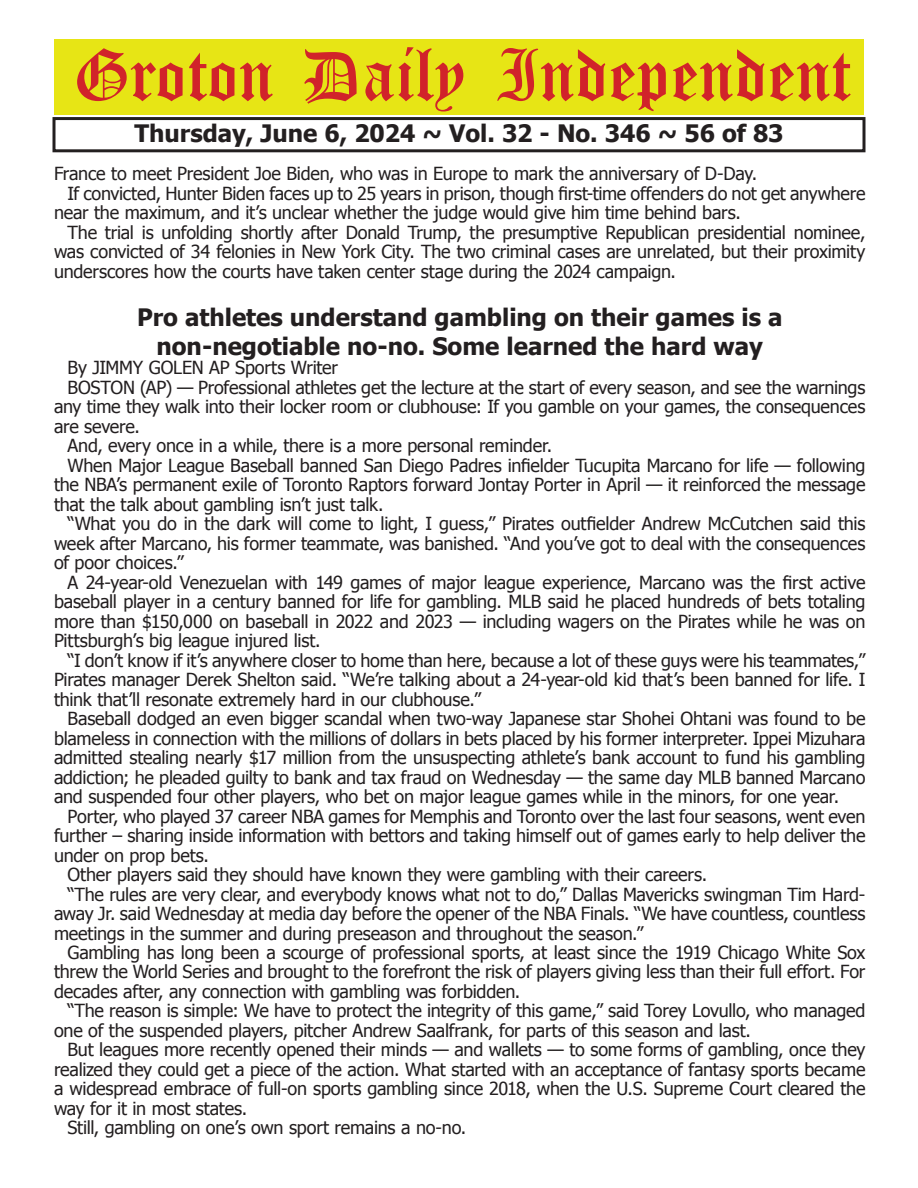
<style>
.page{position:relative;width:918px;height:1188px;background:#fff}
.page>*{position:absolute;margin:0;border:0;box-sizing:border-box;transform-origin:0 0}
.t1{font:54px "Old English Five";color:#d1232a}
.t2{font:700 24px/28.8px "Tahoma";color:#231f20;text-align:center}
.t3{font:18px "Tahoma";letter-spacing:-.015em;color:#231f20}
</style>
<div class="page">
<div style="left:52px;top:117px;width:814px;height:35px;border:3px solid #231f20"></div>
<div style="left:54px;top:40px;width:810px;height:75px;background:#e7e515"></div>
<h1 class="t1" style="left:73px;top:50px;width:779px">Groton Daily Independent</h1>
<h2 class="t2" style="left:135px;top:117px;width:651px">Thursday, June 6, 2024 ~ Vol. 32 - No. 346 ~ 56 of 83</h2>
<p class="t3" style="left:54px;top:161px;width:705px">France to meet President Joe Biden, who was in Europe to mark the anniversary of D-Day.</p>
<p class="t3" style="left:68px;top:181px;width:800px">If convicted, Hunter Biden faces up to 25 years in prison, though first-time offenders do not get anywhere</p>
<p class="t3" style="left:54px;top:200px;width:688px">near the maximum, and it’s unclear whether the judge would give him time behind bars.</p>
<p class="t3" style="left:68px;top:220px;width:800px">The trial is unfolding shortly after Donald Trump, the presumptive Republican presidential nominee,</p>
<p class="t3" style="left:54px;top:239px;width:813px">was convicted of 34 felonies in New York City. The two criminal cases are unrelated, but their proximity</p>
<p class="t3" style="left:54px;top:259px;width:623px">underscores how the courts have taken center stage during the 2024 campaign.</p>
<h2 class="t2" style="left:137px;top:301px;width:647px">Pro athletes understand gambling on their games is a non-negotiable no-no. Some learned the hard way</h2>
<p class="t3" style="left:68px;top:356px;width:272px">By JIMMY GOLEN AP Sports Writer</p>
<p class="t3" style="left:68px;top:375px;width:799px">BOSTON (AP) — Professional athletes get the lecture at the start of every season, and see the warnings</p>
<p class="t3" style="left:54px;top:395px;width:813px">any time they walk into their locker room or clubhouse: If you gamble on your games, the consequences</p>
<p class="t3" style="left:54px;top:414px;width:88px">are severe.</p>
<p class="t3" style="left:68px;top:434px;width:486px">And, every once in a while, there is a more personal reminder.</p>
<p class="t3" style="left:68px;top:453px;width:799px">When Major League Baseball banned San Diego Padres infielder Tucupita Marcano for life — following</p>
<p class="t3" style="left:54px;top:473px;width:813px">the NBA’s permanent exile of Toronto Raptors forward Jontay Porter in April — it reinforced the message</p>
<p class="t3" style="left:54px;top:492px;width:331px">that the talk about gambling isn’t just talk.</p>
<p class="t3" style="left:68px;top:512px;width:799px">“What you do in the dark will come to light, I guess,” Pirates outfielder Andrew McCutchen said this</p>
<p class="t3" style="left:54px;top:531px;width:813px">week after Marcano, his former teammate, was banished. “And you’ve got to deal with the consequences</p>
<p class="t3" style="left:54px;top:551px;width:131px">of poor choices.”</p>
<p class="t3" style="left:68px;top:570px;width:799px">A 24-year-old Venezuelan with 149 games of major league experience, Marcano was the first active</p>
<p class="t3" style="left:54px;top:589px;width:813px">baseball player in a century banned for life for gambling. MLB said he placed hundreds of bets totaling</p>
<p class="t3" style="left:54px;top:609px;width:813px">more than $150,000 on baseball in 2022 and 2023 — including wagers on the Pirates while he was on</p>
<p class="t3" style="left:54px;top:628px;width:268px">Pittsburgh’s big league injured list.</p>
<p class="t3" style="left:68px;top:648px;width:799px">“I don’t know if it’s anywhere closer to home than here, because a lot of these guys were his teammates,”</p>
<p class="t3" style="left:54px;top:667px;width:813px">Pirates manager Derek Shelton said. “We’re talking about a 24-year-old kid that’s been banned for life. I</p>
<p class="t3" style="left:54px;top:687px;width:428px">think that’ll resonate extremely hard in our clubhouse.”</p>
<p class="t3" style="left:68px;top:706px;width:799px">Baseball dodged an even bigger scandal when two-way Japanese star Shohei Ohtani was found to be</p>
<p class="t3" style="left:54px;top:726px;width:813px">blameless in connection with the millions of dollars in bets placed by his former interpreter. Ippei Mizuhara</p>
<p class="t3" style="left:54px;top:745px;width:813px">admitted stealing nearly $17 million from the unsuspecting athlete’s bank account to fund his gambling</p>
<p class="t3" style="left:54px;top:765px;width:813px">addiction; he pleaded guilty to bank and tax fraud on Wednesday — the same day MLB banned Marcano</p>
<p class="t3" style="left:54px;top:784px;width:787px">and suspended four other players, who bet on major league games while in the minors, for one year.</p>
<p class="t3" style="left:68px;top:804px;width:799px">Porter, who played 37 career NBA games for Memphis and Toronto over the last four seasons, went even</p>
<p class="t3" style="left:54px;top:823px;width:813px">further – sharing inside information with bettors and taking himself out of games early to help deliver the</p>
<p class="t3" style="left:54px;top:843px;width:157px">under on prop bets.</p>
<p class="t3" style="left:68px;top:862px;width:641px">Other players said they should have known they were gambling with their careers.</p>
<p class="t3" style="left:68px;top:882px;width:799px">“The rules are very clear, and everybody knows what not to do,” Dallas Mavericks swingman Tim Hard-</p>
<p class="t3" style="left:54px;top:901px;width:813px">away Jr. said Wednesday at media day before the opener of the NBA Finals. “We have countless, countless</p>
<p class="t3" style="left:54px;top:921px;width:591px">meetings in the summer and during preseason and throughout the season.”</p>
<p class="t3" style="left:68px;top:940px;width:799px">Gambling has long been a scourge of professional sports, at least since the 1919 Chicago White Sox</p>
<p class="t3" style="left:54px;top:960px;width:813px">threw the World Series and brought to the forefront the risk of players giving less than their full effort. For</p>
<p class="t3" style="left:54px;top:979px;width:468px">decades after, any connection with gambling was forbidden.</p>
<p class="t3" style="left:68px;top:999px;width:800px">“The reason is simple: We have to protect the integrity of this game,” said Torey Lovullo, who managed</p>
<p class="t3" style="left:54px;top:1018px;width:699px">one of the suspended players, pitcher Andrew Saalfrank, for parts of this season and last.</p>
<p class="t3" style="left:68px;top:1038px;width:799px">But leagues more recently opened their minds — and wallets — to some forms of gambling, once they</p>
<p class="t3" style="left:54px;top:1057px;width:813px">realized they could get a piece of the action. What started with an acceptance of fantasy sports became</p>
<p class="t3" style="left:54px;top:1077px;width:813px">a widespread embrace of full-on sports gambling since 2018, when the U.S. Supreme Court cleared the</p>
<p class="t3" style="left:54px;top:1096px;width:195px">way for it in most states.</p>
<p class="t3" style="left:68px;top:1116px;width:400px">Still, gambling on one’s own sport remains a no-no.</p>
</div>
